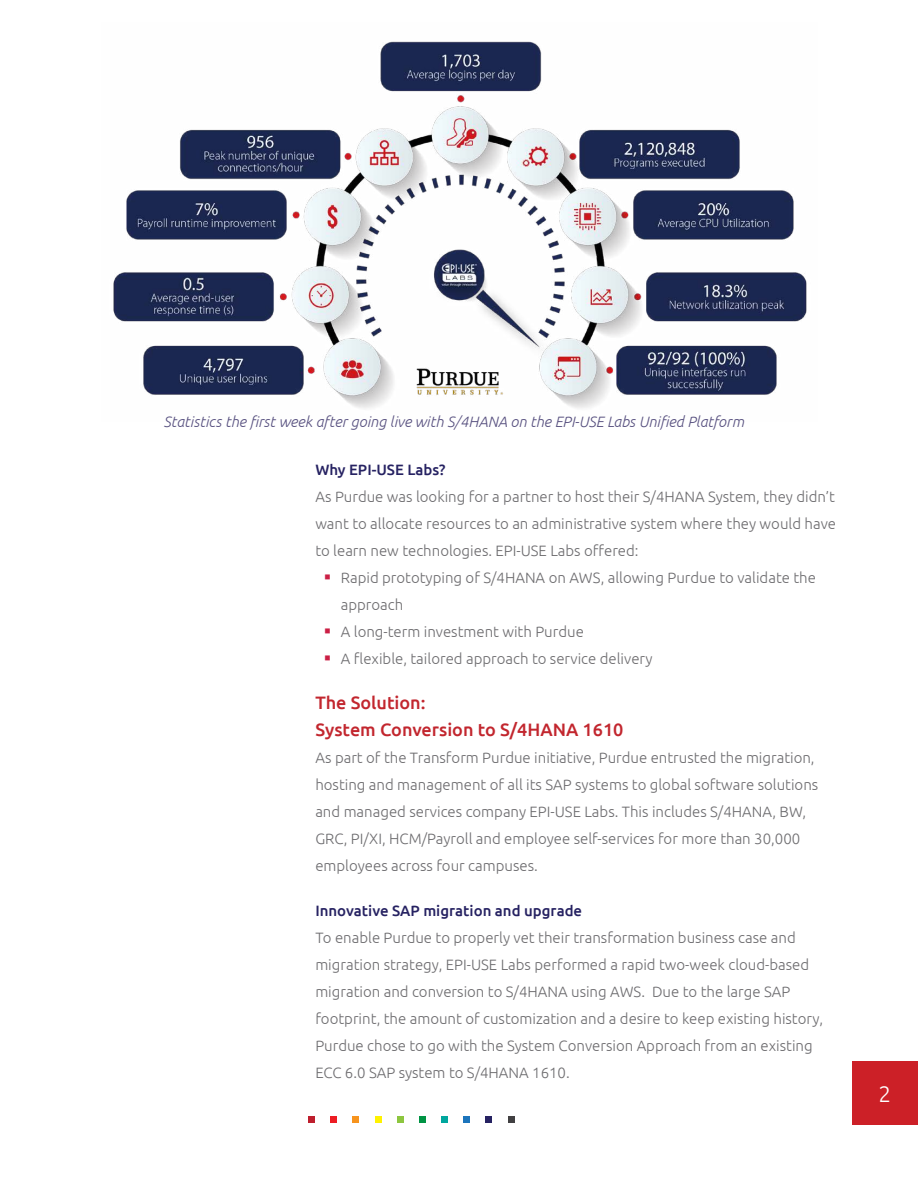
<style>
.page{position:relative;width:918px;height:1188px;background:#fff}
.page>*{position:absolute;margin:0;border:0;box-sizing:border-box;transform-origin:0 0}
.t1{font:300 22.5px "Ubuntu";color:#fff}
.t2{font:500 18px/27px "Ubuntu";color:#c2262e}
.t3{font:300 15px/27px "Ubuntu";color:#6e6d70}
.t4{font:italic 300 15px "Ubuntu";color:#585180}
.t5{font:500 15px "Ubuntu";color:#262262}
.s1{color:#cb1f45}
</style>
<div class="page">
<div style="left:853px;top:1061px;width:65px;height:64px;background:#cc2027"></div>
<img style="left:113px;top:41px;width:694px;height:368px">
<div style="left:308px;top:1116px;width:7px;height:7px;background:#be1e2d"></div>
<div style="left:330px;top:1116px;width:7px;height:7px;background:#ed1d24"></div>
<div style="left:352px;top:1116px;width:7px;height:7px;background:#f7941e"></div>
<div style="left:375px;top:1116px;width:7px;height:7px;background:#fff200"></div>
<div style="left:397px;top:1116px;width:7px;height:7px;background:#8dc63f"></div>
<div style="left:419px;top:1116px;width:7px;height:7px;background:#009444"></div>
<div style="left:441px;top:1116px;width:7px;height:7px;background:#00a79e"></div>
<div style="left:463px;top:1116px;width:7px;height:7px;background:#1c75bc"></div>
<div style="left:485px;top:1116px;width:7px;height:7px;background:#262262"></div>
<div style="left:508px;top:1116px;width:7px;height:7px;background:#414042"></div>
<p class="t4" style="left:163px;top:413px;width:582px">Statistics the first week after going live with S/4HANA on the EPI-USE Labs Unified Platform</p>
<p class="t5" style="left:315px;top:460px;width:132px">Why EPI-USE Labs?</p>
<p class="t3" style="left:315px;top:482px;width:522px;text-align:justify">As Purdue was looking for a partner to host their S/4HANA System, they didn’t want to allocate resources to an administrative system where they would have to learn new technologies. EPI-USE Labs offered:</p>
<p class="t3" style="left:341px;top:563px;width:477px;text-indent:-17px"><span class="s1">▪</span> Rapid prototyping of S/4HANA on AWS, allowing Purdue to validate the approach</p>
<p class="t3" style="left:324px;top:617px;width:262px"><span class="s1">▪</span> A long-term investment with Purdue</p>
<p class="t3" style="left:324px;top:644px;width:330px"><span class="s1">▪</span> A flexible, tailored approach to service delivery</p>
<p class="t2" style="left:315px;top:688px;width:310px">The Solution:<br>System Conversion to S/4HANA 1610</p>
<p class="t3" style="left:315px;top:743px;width:504px">As part of the Transform Purdue initiative, Purdue entrusted the migration, hosting and management of all its SAP systems to global software solutions and managed services company EPI-USE Labs. This includes S/4HANA, BW, GRC, PI/XI, HCM/Payroll and employee self-services for more than 30,000 employees across four campuses.</p>
<p class="t5" style="left:315px;top:901px;width:268px">Innovative SAP migration and upgrade</p>
<p class="t3" style="left:315px;top:923px;width:509px">To enable Purdue to properly vet their transformation business case and migration strategy, EPI-USE Labs performed a rapid two-week cloud-based migration and conversion to S/4HANA using AWS. Due to the large SAP footprint, the amount of customization and a desire to keep existing history, Purdue chose to go with the System Conversion Approach from an existing ECC 6.0 SAP system to S/4HANA 1610.</p>
<h1 class="t1" style="left:878px;top:1081px;width:14px">2</h1>
</div>
